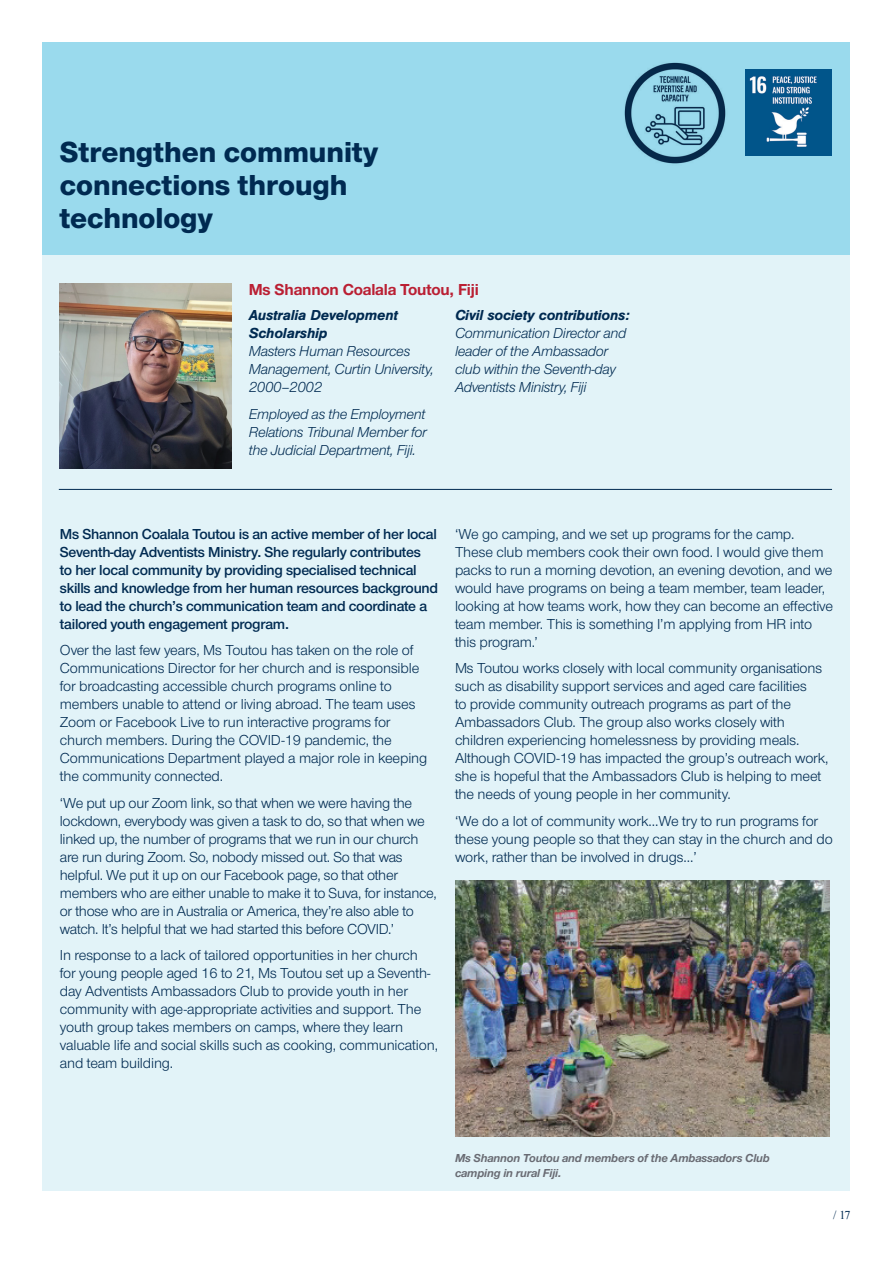
<style>
.page{position:relative;width:893px;height:1263px;background:#fff}
.page>*{position:absolute;margin:0;border:0;box-sizing:border-box;transform-origin:0 0}
.Profile_head{font:800 30px/33px "Nimbus Sans Novus T";color:#002a51}
.Profile_Name{font:700 16.5px "Nimbus San Nov";letter-spacing:-.01em;color:#ba1f33}
.AA_Body{font:15px/18px "Nimbus San Nov";letter-spacing:-.01em;color:#002a51}
.AA_Body-2{font:italic 15px/18px "Nimbus San Nov";letter-spacing:-.02em;color:#002a51}
.AA_Body-3{font:15px/18px "Nimbus San Nov Sem Bol";letter-spacing:-.02em;color:#002a51}
.t1{font:italic 700 12px/15px "Nimbus Sans Novus T";letter-spacing:-.01em;color:#696b73}
.t2{font:12px "Times New Roman";color:#002a51}
.s1{font-family:"Nimbus San";font-weight:700}
</style>
<div class="page">
<div style="left:43px;top:43px;width:807px;height:1148px;background:#e2f3f8"></div>
<div style="left:43px;top:43px;width:807px;height:212px;background:#9adaed"></div>
<img style="left:455px;top:881px;width:374px;height:255px">
<img style="left:60px;top:284px;width:172px;height:184px">
<hr style="left:59px;top:489px;width:773px;height:1px;background:#002a51">
<img style="left:624px;top:62px;width:102px;height:102px">
<img style="left:745px;top:70px;width:86px;height:86px">
<p class="Profile_head" style="left:60px;top:135px;width:320px">Strengthen community connections through technology</p>
<p class="Profile_Name" style="left:249px;top:280px;width:232px">Ms Shannon Coalala Toutou, Fiji</p>
<p class="AA_Body-2" style="left:249px;top:306px;width:187px"><span class="s1">Australia Development<br>Scholarship<br></span>Masters Human Resources<br>Management, Curtin University,<br>2000–2002</p>
<p class="AA_Body-2" style="left:249px;top:404px;width:180px;text-align:justify">Employed as the Employment Relations Tribunal Member for the Judicial Department, Fiji.</p>
<p class="AA_Body-2" style="left:455px;top:305px;width:176px"><span class="s1">Civil society contributions:<br></span>Communication Director and leader of the Ambassador club within the Seventh-day<br>Adventists Ministry, Fiji</p>
<p class="AA_Body-3" style="left:60px;top:525px;width:380px">Ms Shannon Coalala Toutou is an active member of her local Seventh-day Adventists Ministry. She regularly contributes<br>to her local community by providing specialised technical skills and knowledge from her human resources background to lead the church’s communication team and coordinate a tailored youth engagement program.</p>
<p class="AA_Body" style="left:60px;top:641px;width:369px">Over the last few years, Ms Toutou has taken on the role of Communications Director for her church and is responsible for broadcasting accessible church programs online to members unable to attend or living abroad. The team uses Zoom or Facebook Live to run interactive programs for church members. During the COVID-19 pandemic, the Communications Department played a major role in keeping the community connected.</p>
<p class="AA_Body" style="left:60px;top:794px;width:378px">‘We put up our Zoom link, so that when we were having the lockdown, everybody was given a task to do, so that when we linked up, the number of programs that we run in our church are run during Zoom. So, nobody missed out. So that was helpful. We put it up on our Facebook page, so that other members who are either unable to make it to Suva, for instance, or those who are in Australia or America, they’re also able to watch. It’s helpful that we had started this before COVID.’</p>
<p class="AA_Body" style="left:60px;top:946px;width:380px">In response to a lack of tailored opportunities in her church<br>for young people aged 16 to 21, Ms Toutou set up a Seventh&shy;day Adventists Ambassadors Club to provide youth in her community with age-appropriate activities and support. The youth group takes members on camps, where they learn valuable life and social skills such as cooking, communication, and team building.</p>
<p class="AA_Body" style="left:455px;top:525px;width:380px">‘We go camping, and we set up programs for the camp.<br>These club members cook their own food. I would give them packs to run a morning devotion, an evening devotion, and we would have programs on being a team member, team leader, looking at how teams work, how they can become an effective team member. This is something I’m applying from HR into this program.’</p>
<p class="AA_Body" style="left:455px;top:659px;width:375px">Ms Toutou works closely with local community organisations such as disability support services and aged care facilities<br>to provide community outreach programs as part of the Ambassadors Club. The group also works closely with children experiencing homelessness by providing meals.<br>Although COVID-19 has impacted the group’s outreach work, she is hopeful that the Ambassadors Club is helping to meet the needs of young people in her community.</p>
<p class="AA_Body" style="left:455px;top:812px;width:379px">‘We do a lot of community work…We try to run programs for these young people so that they can stay in the church and do work, rather than be involved in drugs…’</p>
<p class="t1" style="left:455px;top:1150px;width:316px">Ms Shannon Toutou and members of the Ambassadors Club camping in rural Fiji.</p>
<p class="t2" style="left:833px;top:1207px;width:19px">/ 17</p>
</div>
